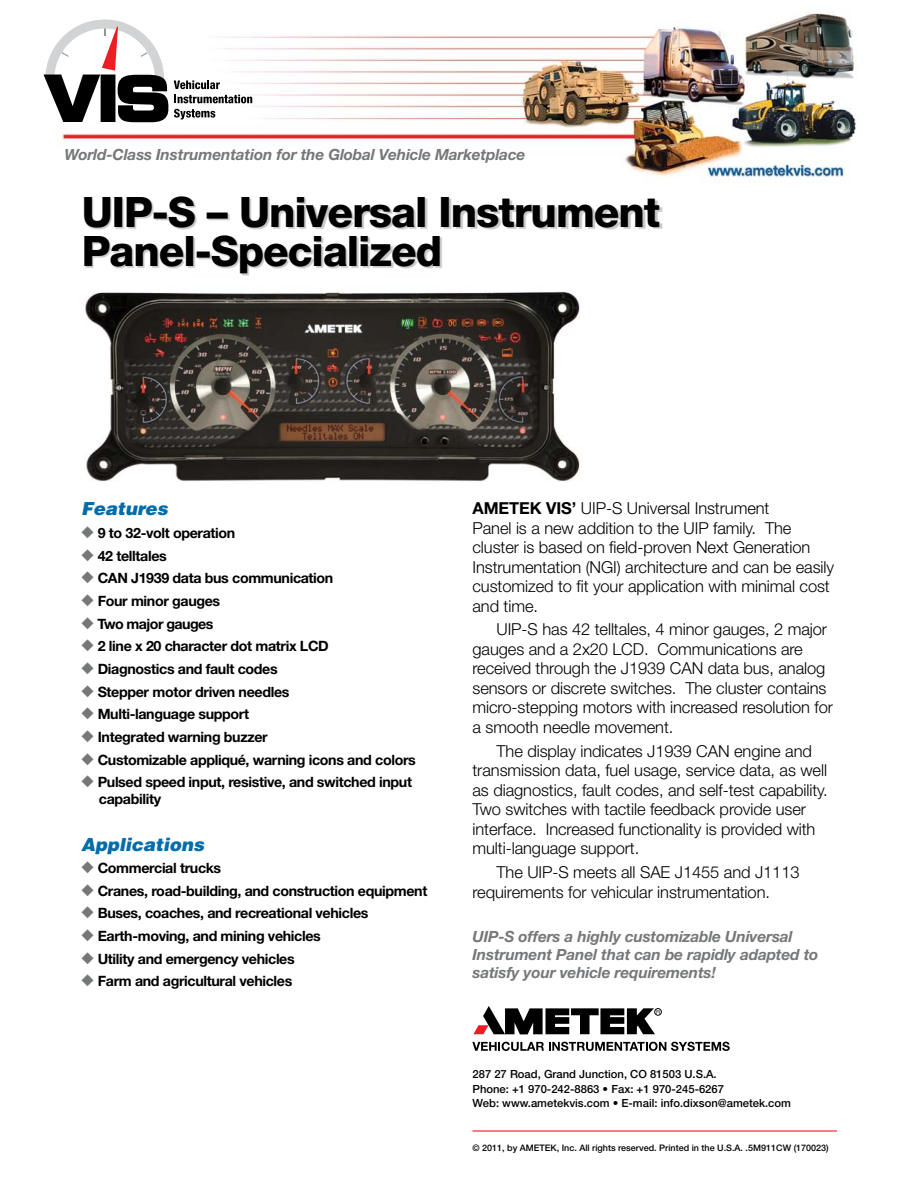
<style>
.page{position:relative;width:918px;height:1188px;background:#fff}
.page>*{position:absolute;margin:0;border:0;box-sizing:border-box;transform-origin:0 0}
.t1{font:800 42px/39px "Helvetica Neue";letter-spacing:-.025em;color:#000}
.t2{font:italic 900 18px "Helvetica";color:#006caa}
.t3{font:300 16.5px/19.5px "Helvetica Neue";letter-spacing:-.005em;color:#000}
.t4{font:italic 700 15.45px/18px "Helvetica Neue";letter-spacing:-.01em;color:#757779}
.t5{font:700 14.25px/17.2px "Helvetica Neue";letter-spacing:-.025em;color:#000}
.t6{font:500 11.25px/14.5px "Helvetica Neue";color:#000}
.t7{font:500 9px "Helvetica Neue";color:#000}
.s1{color:#757779}
.s2{font-weight:700}
</style>
<div class="page">
<img style="left:43px;top:12px;width:813px;height:171px">
<svg style="left:472px;top:1042px;width:258px;height:9px"></svg>
<div style="left:654px;top:1008px;width:8px;height:8px;border:1px solid #000;border-radius:50%"></div>
<svg style="left:473px;top:1006px;width:187px;height:28px"></svg>
<hr style="left:472px;top:1130px;width:365px;height:2px;background:#ed1d24">
<div style="left:85px;top:197px;width:578px;height:79px;background:#000;opacity:.22"></div>
<svg style="left:44px;top:20px;width:124px;height:102px"></svg>
<svg style="left:174px;top:80px;width:46px;height:9px"></svg>
<svg style="left:174px;top:95px;width:78px;height:8px"></svg>
<svg style="left:174px;top:109px;width:41px;height:11px"></svg>
<img style="left:85px;top:291px;width:495px;height:191px">
<p class="t4" style="left:64px;top:145px;width:462px">World-Class Instrumentation for the Global Vehicle Marketplace</p>
<h1 class="t1" style="left:82px;top:192px;width:580px">UIP-S – Universal Instrument<br>Panel-Specialized</h1>
<p class="t2" style="left:81px;top:497px;width:88px">Features</p>
<p class="t5" style="left:81px;top:524px;width:156px"><span class="s1">◆</span> 9 to 32-volt operation</p>
<p class="t5" style="left:81px;top:547px;width:87px"><span class="s1">◆</span> 42 telltales</p>
<p class="t5" style="left:81px;top:569px;width:254px"><span class="s1">◆</span> CAN J1939 data bus communication</p>
<p class="t5" style="left:81px;top:592px;width:141px"><span class="s1">◆</span> Four minor gauges</p>
<p class="t5" style="left:81px;top:615px;width:134px"><span class="s1">◆</span> Two major gauges</p>
<p class="t5" style="left:81px;top:637px;width:249px"><span class="s1">◆</span> 2 line x 20 character dot matrix LCD</p>
<p class="t5" style="left:81px;top:660px;width:198px"><span class="s1">◆</span> Diagnostics and fault codes</p>
<p class="t5" style="left:81px;top:683px;width:210px"><span class="s1">◆</span> Stepper motor driven needles</p>
<p class="t5" style="left:81px;top:705px;width:170px"><span class="s1">◆</span> Multi-language support</p>
<p class="t5" style="left:81px;top:728px;width:188px"><span class="s1">◆</span> Integrated warning buzzer</p>
<p class="t5" style="left:81px;top:751px;width:336px"><span class="s1">◆</span> Customizable appliqué, warning icons and colors</p>
<p class="t5" style="left:99px;top:773px;width:315px;text-indent:-18px"><span class="s1">◆</span> Pulsed speed input, resistive, and switched input capability</p>
<p class="t2" style="left:81px;top:832px;width:125px">Applications</p>
<p class="t5" style="left:81px;top:859px;width:142px"><span class="s1">◆</span> Commercial trucks</p>
<p class="t5" style="left:81px;top:882px;width:348px"><span class="s1">◆</span> Cranes, road-building, and construction equipment</p>
<p class="t5" style="left:81px;top:904px;width:289px"><span class="s1">◆</span> Buses, coaches, and recreational vehicles</p>
<p class="t5" style="left:81px;top:927px;width:241px"><span class="s1">◆</span> Earth-moving, and mining vehicles</p>
<p class="t5" style="left:81px;top:950px;width:215px"><span class="s1">◆</span> Utility and emergency vehicles</p>
<p class="t5" style="left:81px;top:972px;width:213px"><span class="s1">◆</span> Farm and agricultural vehicles</p>
<p class="t3" style="left:472px;top:498px;width:363px"><span class="s2">AMETEK VIS’</span> UIP-S Universal Instrument<br>Panel is a new addition to the UIP family. The cluster is based on field-proven Next Generation Instrumentation (NGI) architecture and can be easily customized to fit your application with minimal cost and time.</p>
<p class="t3" style="left:472px;top:619px;width:362px;text-indent:24px">UIP-S has 42 telltales, 4 minor gauges, 2 major gauges and a 2x20 LCD. Communications are received through the J1939 CAN data bus, analog sensors or discrete switches. The cluster contains micro-stepping motors with increased resolution for a smooth needle movement.</p>
<p class="t3" style="left:472px;top:741px;width:357px;text-indent:24px">The display indicates J1939 CAN engine and transmission data, fuel usage, service data, as well as diagnostics, fault codes, and self-test capability.<br>Two switches with tactile feedback provide user interface. Increased functionality is provided with multi-language support.</p>
<p class="t3" style="left:472px;top:862px;width:329px;text-indent:24px">The UIP-S meets all SAE J1455 and J1113 requirements for vehicular instrumentation.</p>
<p class="t4" style="left:472px;top:927px;width:347px">UIP-S offers a highly customizable Universal<br>Instrument Panel that can be rapidly adapted to satisfy your vehicle requirements!</p>
<p class="t6" style="left:472px;top:1067px;width:320px">287 27 Road, Grand Junction, CO 81503 U.S.A.<br>Phone: +1 970-242-8863 • Fax: +1 970-245-6267<br>Web: www.ametekvis.com • E-mail: info.dixson@ametek.com</p>
<p class="t7" style="left:472px;top:1143px;width:358px">© 2011, by AMETEK, Inc. All rights reserved. Printed in the U.S.A. .5M911CW (170023)</p>
</div>
